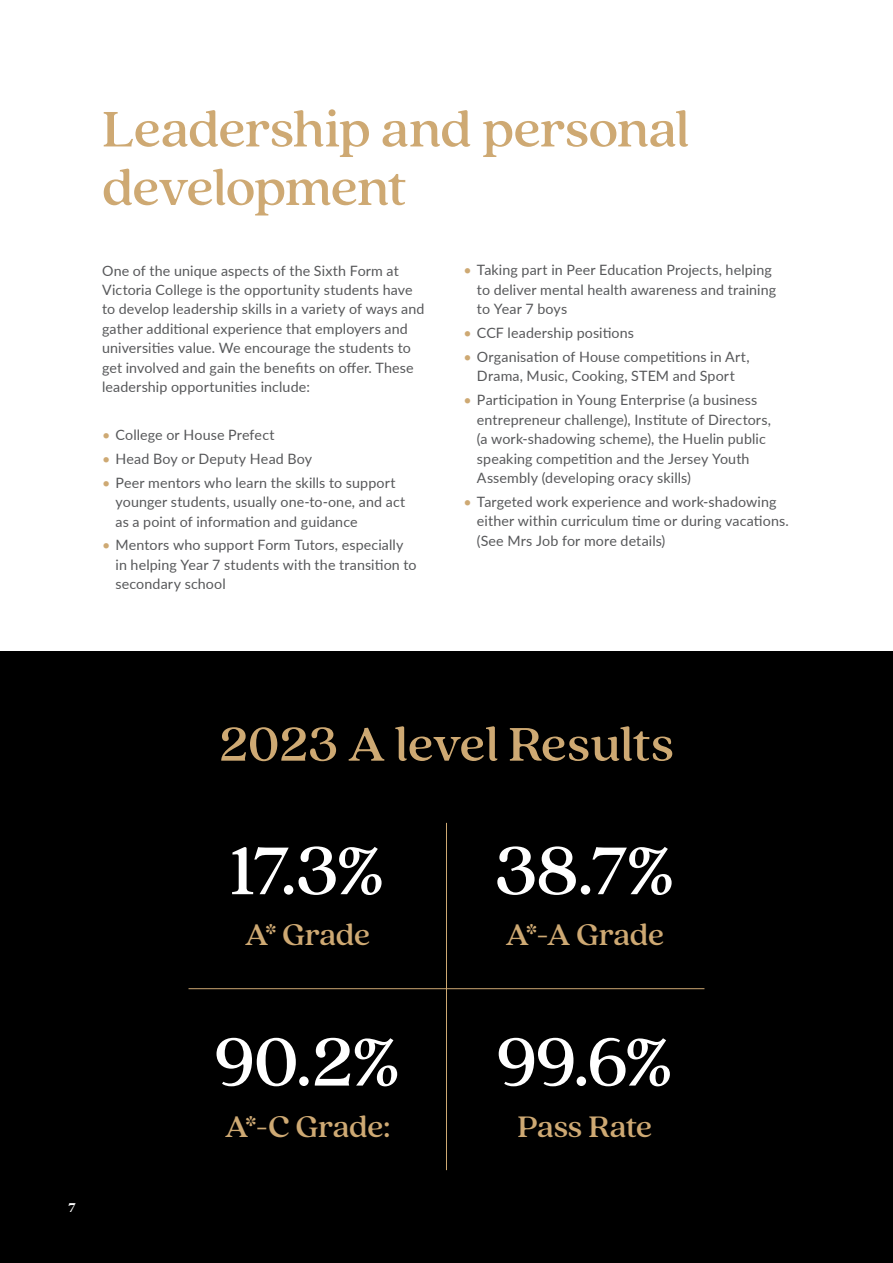
<style>
.page{position:relative;width:893px;height:1263px;background:#fff}
.page>*{position:absolute;margin:0;border:0;box-sizing:border-box;transform-origin:0 0}
.t1{font:500 75px "Quincy CF";letter-spacing:-.015em;color:#fff}
.t2{font:500 55.5px/58.5px "Quincy CF";letter-spacing:-.02em;color:#cea973}
.t3{font:500 52.5px "Quincy CF";letter-spacing:-.005em;color:#cea973}
.t4{font:500 33px "Quincy CF";letter-spacing:-.015em;color:#cea973}
.t5{font:14.25px/19.5px "Lato";letter-spacing:.01em;color:#57585a}
.t6{font:900 14.25px "Quincy CF";color:#fff}
.s1{color:#cea973}
</style>
<div class="page">
<div style="left:0;top:651px;width:893px;height:612px;background:#000"></div>
<hr style="left:189px;top:988px;width:515px;height:1px;background:#cea973">
<hr style="left:446px;top:823px;width:1px;height:347px;background:#cea973">
<h2 class="t2" style="left:102px;top:97px;width:589px">Leadership and personal development</h2>
<p class="t5" style="left:102px;top:260px;width:324px">One of the unique aspects of the Sixth Form at Victoria College is the opportunity students have to develop leadership skills in a variety of ways and gather additional experience that employers and universities value. We encourage the students to get involved and gain the benefits on offer. These leadership opportunities include:</p>
<p class="t5" style="left:102px;top:424px;width:174px"><span class="s1">•</span> College or House Prefect</p>
<p class="t5" style="left:102px;top:448px;width:212px"><span class="s1">•</span> Head Boy or Deputy Head Boy</p>
<p class="t5" style="left:116px;top:472px;width:291px;text-indent:-13px"><span class="s1">•</span> Peer mentors who learn the skills to support younger students, usually one-to-one, and act as a point of information and guidance</p>
<p class="t5" style="left:116px;top:535px;width:303px;text-indent:-13px"><span class="s1">•</span> Mentors who support Form Tutors, especially in helping Year 7 students with the transition to secondary school</p>
<p class="t5" style="left:477px;top:260px;width:301px;text-indent:-13px"><span class="s1">•</span> Taking part in Peer Education Projects, helping to deliver mental health awareness and training to Year 7 boys</p>
<p class="t5" style="left:463px;top:323px;width:172px"><span class="s1">•</span> CCF leadership positions</p>
<p class="t5" style="left:463px;top:346px;width:288px;text-align:center"><span class="s1">•</span> Organisation of House competitions in Art,<br>Drama, Music, Cooking, STEM and Sport</p>
<p class="t5" style="left:477px;top:390px;width:295px;text-indent:-13px"><span class="s1">•</span> Participation in Young Enterprise (a business entrepreneur challenge), Institute of Directors, (a work-shadowing scheme), the Huelin public speaking competition and the Jersey Youth Assembly (developing oracy skills)</p>
<p class="t5" style="left:477px;top:491px;width:313px;text-indent:-13px"><span class="s1">•</span> Targeted work experience and work-shadowing either within curriculum time or during vacations. (See Mrs Job for more details)</p>
<p class="t6" style="left:68px;top:1197px;width:9px">7</p>
<h3 class="t3" style="left:219px;top:707px;width:456px">2023 A level Results</h3>
<h1 class="t1" style="left:230px;top:818px;width:157px">17.3%</h1>
<h3 class="t4" style="left:245px;top:912px;width:127px">A* Grade</h3>
<h1 class="t1" style="left:214px;top:1009px;width:188px">90.2%</h1>
<h3 class="t4" style="left:225px;top:1103px;width:167px">A*-C Grade:</h3>
<h1 class="t1" style="left:495px;top:818px;width:182px">38.7%</h1>
<h3 class="t4" style="left:506px;top:912px;width:160px">A*-A Grade</h3>
<h1 class="t1" style="left:496px;top:1009px;width:179px">99.6%</h1>
<h3 class="t4" style="left:518px;top:1103px;width:136px">Pass Rate</h3>
</div>
